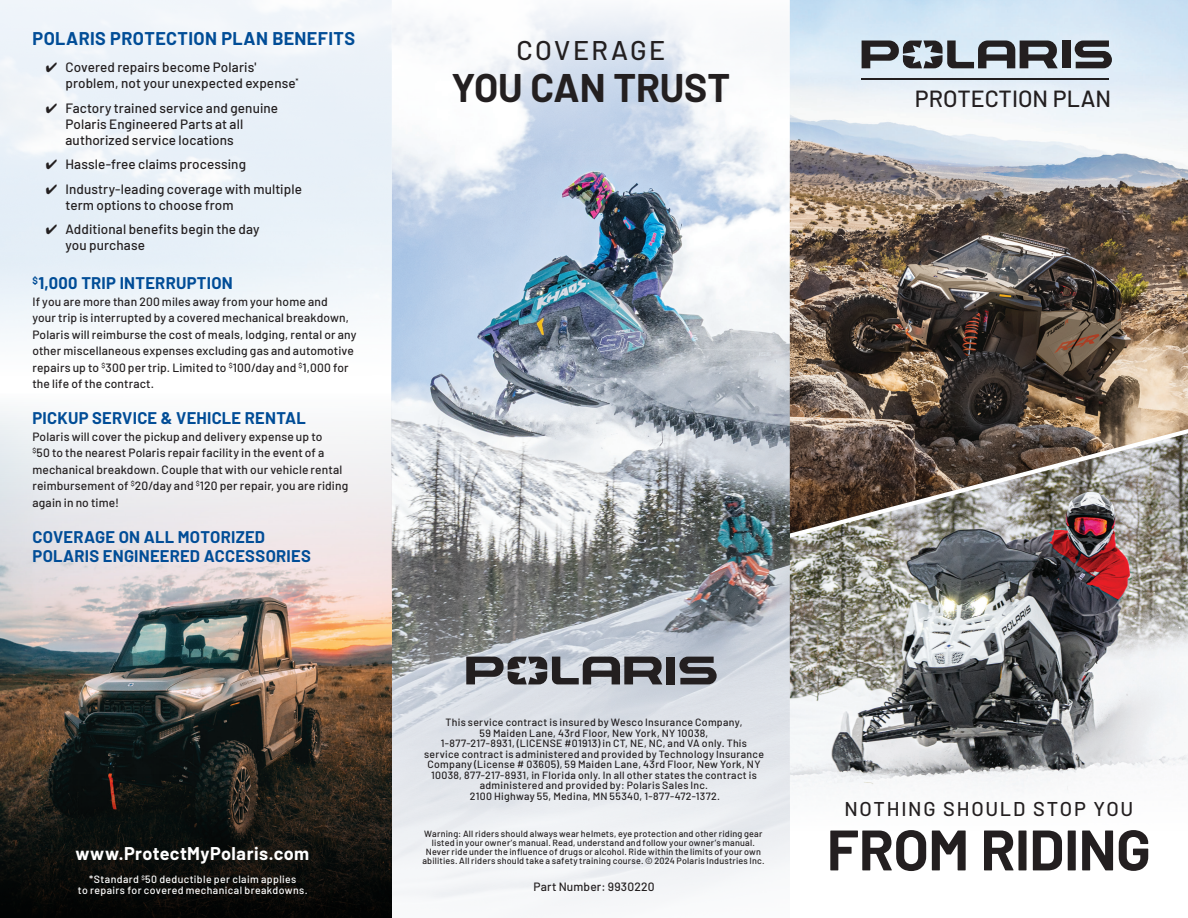
<style>
.page{position:relative;width:1188px;height:918px;background:#fff}
.page>*{position:absolute;margin:0;border:0;box-sizing:border-box;transform-origin:0 0}
.t1{font:700 57px "Barlow";letter-spacing:-.01em;color:#231f20}
.t2{font:700 39px "Barlow";letter-spacing:-.005em;color:#231f20}
.t3{font:500 27px "Barlow";letter-spacing:.085em;color:#231f20}
.t4{font:500 23.25px "Barlow";color:#231f20}
.t5{font:500 19.95px "Barlow";letter-spacing:.085em;color:#231f20}
.t6{font:700 18px "Barlow";letter-spacing:.02em;color:#014d97}
.t7{font:700 18px "Barlow";letter-spacing:.025em;color:#fff}
.t8{font:700 16.5px/19.5px "Barlow";letter-spacing:.015em;color:#014d97}
.t9{font:500 13.5px/16.5px "Barlow";letter-spacing:.005em;color:#231f20}
.t10{font:500 12px/16.5px "Barlow";letter-spacing:.01em;color:#231f20}
.t11{font:500 10.5px/10.5px "Barlow";letter-spacing:.03em;color:#231f20;text-align:center}
.t12{font:500 10.5px/11.2px "Barlow";letter-spacing:.035em;color:#fff;text-align:center}
.t13{font:500 9px/9px "Barlow";letter-spacing:.02em;color:#231f20;text-align:center}
</style>
<div class="page">
<img style="left:392px;top:0;width:398px;height:518px">
<svg style="left:392px;top:518px;width:398px;height:390px"></svg>
<img style="left:0;top:562px;width:392px;height:212px">
<svg style="left:0;top:0;width:392px;height:562px;fill:#eef2f8"></svg>
<svg style="left:0;top:774px;width:392px;height:144px;background:#13120e"></svg>
<img style="left:790px;top:0;width:398px;height:433px">
<img style="left:790px;top:433px;width:398px;height:358px">
<div style="left:667px;top:657px;width:8px;height:27px;background:#231f20"></div>
<svg style="left:679px;top:657px;width:38px;height:27px"></svg>
<svg style="left:466px;top:657px;width:196px;height:27px;background:#6f6f74"></svg>
<div style="left:1062px;top:41px;width:8px;height:27px;background:#231f20"></div>
<svg style="left:1075px;top:41px;width:37px;height:27px"></svg>
<svg style="left:862px;top:41px;width:196px;height:27px;background:#757a7f"></svg>
<hr style="left:862px;top:78px;width:247px;height:2px;background:#231f20">
<h3 class="t6" style="left:32px;top:25px;width:324px">POLARIS PROTECTION PLAN BENEFITS</h3>
<p class="t9" style="left:65px;top:58px;width:235px;text-indent:-19px">✔ Covered repairs become Polaris' problem, not your unexpected expense<sup>*</sup></p>
<p class="t9" style="left:65px;top:98px;width:214px;text-indent:-19px">✔ Factory trained service and genuine<br>Polaris Engineered Parts at all authorized service locations</p>
<p class="t9" style="left:46px;top:155px;width:202px">✔ Hassle-free claims processing</p>
<p class="t9" style="left:65px;top:179px;width:238px;text-indent:-19px">✔ Industry-leading coverage with multiple term options to choose from</p>
<p class="t9" style="left:65px;top:220px;width:196px;text-indent:-19px">✔ Additional benefits begin the day you purchase</p>
<h3 class="t8" style="left:32px;top:272px;width:202px"><sup>$</sup>1,000 TRIP INTERRUPTION</h3>
<p class="t10" style="left:32px;top:292px;width:325px">If you are more than 200 miles away from your home and<br>your trip is interrupted by a covered mechanical breakdown, Polaris will reimburse the cost of meals, lodging, rental or any other miscellaneous expenses excluding gas and automotive repairs up to <sup>$</sup>300 per trip. Limited to <sup>$</sup>100/day and <sup>$</sup>1,000 for the life of the contract.</p>
<h3 class="t8" style="left:32px;top:407px;width:275px">PICKUP SERVICE &amp; VEHICLE RENTAL</h3>
<p class="t10" style="left:32px;top:427px;width:317px">Polaris will cover the pickup and delivery expense up to<br><sup>$</sup>50 to the nearest Polaris repair facility in the event of a mechanical breakdown. Couple that with our vehicle rental reimbursement of <sup>$</sup>20/day and <sup>$</sup>120 per repair, you are riding again in no time!</p>
<h3 class="t8" style="left:32px;top:526px;width:280px">COVERAGE ON ALL MOTORIZED<br>POLARIS ENGINEERED ACCESSORIES</h3>
<h3 class="t7" style="left:76px;top:840px;width:235px">www.ProtectMyPolaris.com</h3>
<p class="t12" style="left:78px;top:873px;width:231px">*Standard <sup>$</sup>50 deductible per claim applies<br>to repairs for covered mechanical breakdowns.</p>
<h3 class="t3" style="left:516px;top:31px;width:150px">COVERAGE</h3>
<h2 class="t2" style="left:451px;top:60px;width:280px">YOU CAN TRUST</h2>
<h3 class="t4" style="left:915px;top:82px;width:198px">PROTECTION PLAN</h3>
<h3 class="t4" style="left:520px;top:698px;width:198px">PROTECTION PLAN</h3>
<p class="t11" style="left:424px;top:716px;width:342px">This service contract is insured by Wesco Insurance Company,<br>59 Maiden Lane, 43rd Floor, New York, NY 10038,<br>1-877-217-8931, (LICENSE #01913) in CT, NE, NC, and VA only. This service contract is administered and provided by Technology Insurance Company (License # 03605), 59 Maiden Lane, 43rd Floor, New York, NY 10038, 877-217-8931, in Florida only. In all other states the contract is administered and provided by: Polaris Sales Inc.<br>2100 Highway 55, Medina, MN 55340, 1-877-472-1372.</p>
<p class="t13" style="left:422px;top:828px;width:344px">Warning: All riders should always wear helmets, eye protection and other riding gear listed in your owner’s manual. Read, understand and follow your owner’s manual.<br>Never ride under the influence of drugs or alcohol. Ride within the limits of your own abilities. All riders should take a safety training course. © 2024 Polaris Industries Inc.</p>
<p class="t10" style="left:533px;top:878px;width:123px">Part Number: 9930220</p>
<h3 class="t5" style="left:844px;top:795px;width:290px">NOTHING SHOULD STOP YOU</h3>
<h1 class="t1" style="left:827px;top:808px;width:326px">FROM RIDING</h1>
</div>
